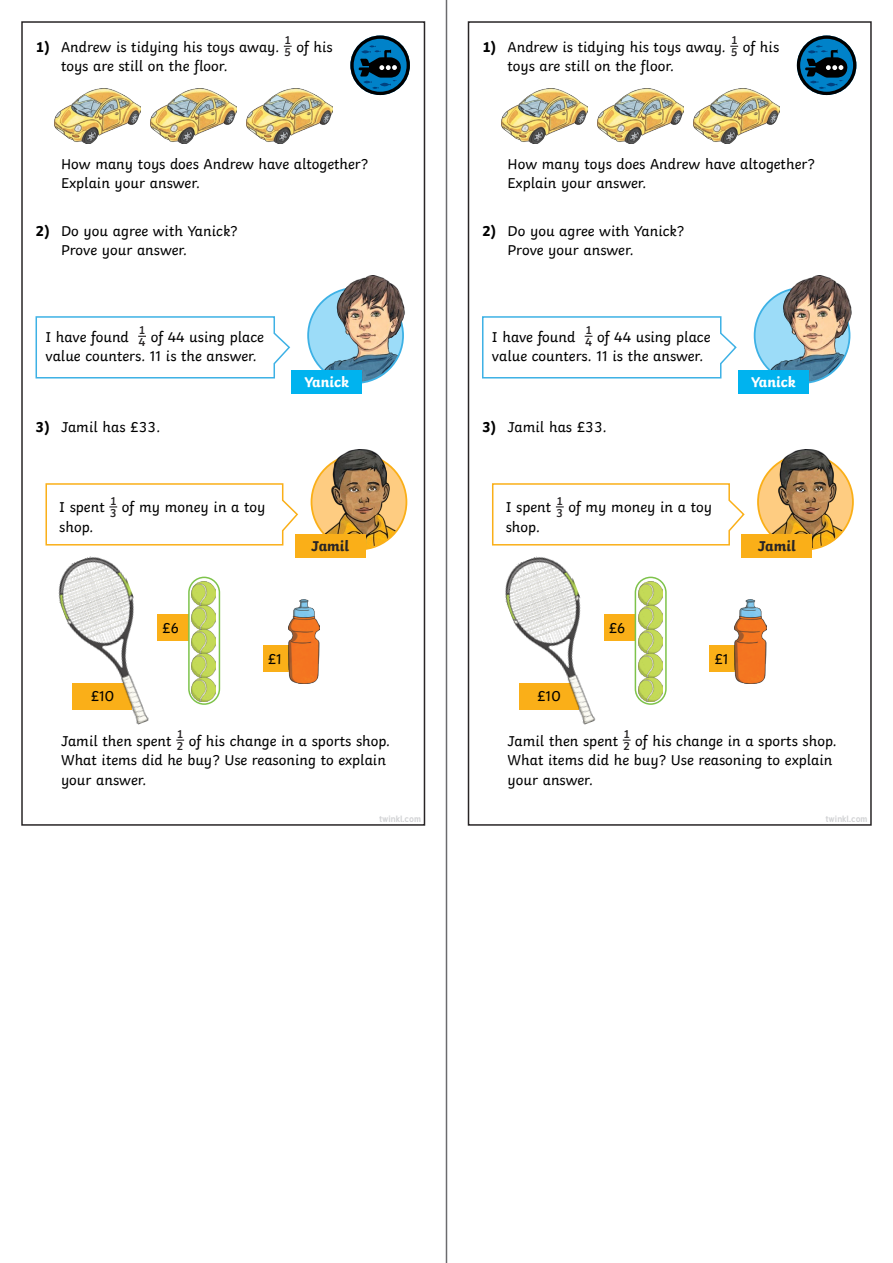
<style>
.page{position:relative;width:893px;height:1263px;background:#fff}
.page>*{position:absolute;margin:0;border:0;box-sizing:border-box;transform-origin:0 0}
.Mastery_Indented_Bod{font:15px/19.5px "Twinkl";color:#000}
.Mastery_Body_Text{font:15px/19.5px "Twinkl";color:#000}
.Mastery_Body_Text-2{font:700 15px "Twinkl";color:#fff}
.Mastery_Body_Text-3{font:700 15px "Twinkl";color:#282526}
.Mastery_Fraction_Sma{font:600 12px/12px "Twinkl";color:#282526}
.t1{font:700 9px "Tuffy";color:#d2d3d5}
.s1{font-weight:700}
</style>
<div class="page">
<hr style="left:446px;top:0;width:1px;height:1263px;background:#6b6b6e">
<svg style="left:623px;top:739px;width:8px;height:2px"></svg>
<div style="left:468px;top:21px;width:404px;height:805px;border:2px solid #282526"></div>
<svg style="left:176px;top:739px;width:8px;height:2px"></svg>
<div style="left:21px;top:21px;width:404px;height:805px;border:2px solid #282526"></div>
<svg style="left:797px;top:36px;width:59px;height:59px"></svg>
<svg style="left:350px;top:36px;width:60px;height:59px"></svg>
<img style="left:501px;top:88px;width:86px;height:56px">
<img style="left:55px;top:88px;width:86px;height:56px">
<img style="left:597px;top:88px;width:86px;height:56px">
<img style="left:151px;top:88px;width:86px;height:56px">
<img style="left:693px;top:88px;width:86px;height:56px">
<img style="left:247px;top:88px;width:86px;height:56px">
<img style="left:755px;top:288px;width:94px;height:95px;border-radius:47px">
<img style="left:308px;top:288px;width:95px;height:95px;border-radius:47px">
<img style="left:755px;top:275px;width:97px;height:73px">
<img style="left:308px;top:275px;width:97px;height:73px">
<svg style="left:482px;top:316px;width:255px;height:63px"></svg>
<svg style="left:35px;top:316px;width:256px;height:63px"></svg>
<div style="left:738px;top:371px;width:71px;height:23px;background:#00b3ef"></div>
<div style="left:291px;top:371px;width:71px;height:23px;background:#00b3ef"></div>
<div style="left:604px;top:614px;width:32px;height:27px;background:#faaf18"></div>
<div style="left:158px;top:614px;width:31px;height:27px;background:#faaf18"></div>
<div style="left:710px;top:645px;width:31px;height:27px;background:#faaf18"></div>
<div style="left:263px;top:645px;width:32px;height:27px;background:#faaf18"></div>
<img style="left:758px;top:454px;width:95px;height:95px;border-radius:47px">
<img style="left:311px;top:454px;width:95px;height:95px;border-radius:47px">
<svg style="left:492px;top:483px;width:253px;height:63px"></svg>
<svg style="left:45px;top:483px;width:253px;height:63px"></svg>
<img style="left:733px;top:449px;width:139px;height:65px">
<img style="left:286px;top:449px;width:140px;height:65px">
<img style="left:735px;top:599px;width:31px;height:84px">
<img style="left:288px;top:599px;width:32px;height:84px">
<img style="left:638px;top:582px;width:24px;height:119px">
<img style="left:192px;top:582px;width:24px;height:119px">
<div style="left:635px;top:577px;width:32px;height:128px;border:2px solid #7dc34a;border-radius:15px"></div>
<div style="left:188px;top:577px;width:32px;height:128px;border:2px solid #7dc34a;border-radius:15px"></div>
<img style="left:505px;top:556px;width:91px;height:169px">
<img style="left:58px;top:556px;width:100px;height:169px">
<div style="left:741px;top:534px;width:71px;height:23px;background:#faaf18"></div>
<div style="left:295px;top:534px;width:71px;height:23px;background:#faaf18"></div>
<p class="Mastery_Indented_Bod" style="left:36px;top:35px;width:245px"><span class="s1">1)</span> Andrew is tidying his toys away.</p>
<p class="Mastery_Fraction_Sma" style="left:284px;top:33px;width:9px">1<br>5</p>
<p class="Mastery_Indented_Bod" style="left:296px;top:35px;width:38px">of his</p>
<p class="Mastery_Indented_Bod" style="left:61px;top:55px;width:168px">toys are still on the floor.</p>
<p class="Mastery_Indented_Bod" style="left:482px;top:35px;width:245px"><span class="s1">1)</span> Andrew is tidying his toys away.</p>
<p class="Mastery_Fraction_Sma" style="left:731px;top:33px;width:9px">1<br>5</p>
<p class="Mastery_Indented_Bod" style="left:743px;top:35px;width:38px">of his</p>
<p class="Mastery_Indented_Bod" style="left:507px;top:55px;width:168px">toys are still on the floor.</p>
<p class="Mastery_Indented_Bod" style="left:61px;top:152px;width:309px">How many toys does Andrew have altogether?<br>Explain your answer.</p>
<p class="Mastery_Indented_Bod" style="left:61px;top:219px;width:178px;text-indent:-26px"><span class="s1">2)</span> Do you agree with Yanick?<br>Prove your answer.</p>
<p class="Mastery_Indented_Bod" style="left:507px;top:152px;width:309px">How many toys does Andrew have altogether?<br>Explain your answer.</p>
<p class="Mastery_Indented_Bod" style="left:507px;top:219px;width:178px;text-indent:-26px"><span class="s1">2)</span> Do you agree with Yanick?<br>Prove your answer.</p>
<p class="Mastery_Body_Text" style="left:45px;top:325px;width:85px">I have found</p>
<p class="Mastery_Fraction_Sma" style="left:139px;top:323px;width:9px">1<br>4</p>
<p class="Mastery_Body_Text" style="left:45px;top:325px;width:220px;text-indent:105px">of 44 using place value counters. 11 is the answer.</p>
<p class="Mastery_Body_Text" style="left:492px;top:325px;width:85px">I have found</p>
<p class="Mastery_Fraction_Sma" style="left:585px;top:323px;width:9px">1<br>4</p>
<p class="Mastery_Body_Text" style="left:492px;top:325px;width:220px;text-indent:105px">of 44 using place value counters. 11 is the answer.</p>
<p class="Mastery_Indented_Bod" style="left:36px;top:416px;width:126px"><span class="s1">3)</span> Jamil has £33.</p>
<p class="Mastery_Body_Text" style="left:59px;top:496px;width:47px">I spent</p>
<p class="Mastery_Fraction_Sma" style="left:110px;top:494px;width:9px">1<br>3</p>
<p class="Mastery_Body_Text" style="left:122px;top:496px;width:145px">of my money in a toy</p>
<p class="Mastery_Body_Text" style="left:59px;top:516px;width:36px">shop.</p>
<p class="Mastery_Body_Text-2" style="left:305px;top:370px;width:46px">Yanick</p>
<p class="Mastery_Body_Text-2" style="left:751px;top:370px;width:46px">Yanick</p>
<p class="Mastery_Indented_Bod" style="left:482px;top:416px;width:126px"><span class="s1">3)</span> Jamil has £33.</p>
<p class="Mastery_Body_Text" style="left:506px;top:496px;width:47px">I spent</p>
<p class="Mastery_Fraction_Sma" style="left:556px;top:494px;width:9px">1<br>3</p>
<p class="Mastery_Body_Text" style="left:568px;top:496px;width:145px">of my money in a toy</p>
<p class="Mastery_Body_Text" style="left:506px;top:516px;width:36px">shop.</p>
<p class="Mastery_Body_Text-3" style="left:311px;top:533px;width:40px">Jamil</p>
<p class="Mastery_Body_Text-3" style="left:758px;top:533px;width:40px">Jamil</p>
<p class="Mastery_Body_Text" style="left:162px;top:616px;width:18px">£6</p>
<p class="Mastery_Body_Text" style="left:609px;top:616px;width:18px">£6</p>
<p class="Mastery_Body_Text" style="left:268px;top:647px;width:16px">£1</p>
<p class="Mastery_Body_Text" style="left:714px;top:647px;width:16px">£1</p>
<p class="Mastery_Body_Text" style="left:91px;top:685px;width:25px">£10</p>
<p class="Mastery_Body_Text" style="left:537px;top:685px;width:25px">£10</p>
<p class="Mastery_Indented_Bod" style="left:61px;top:729px;width:112px">Jamil then spent</p>
<p class="Mastery_Fraction_Sma" style="left:177px;top:727px;width:9px">1<br>2</p>
<p class="Mastery_Indented_Bod" style="left:61px;top:729px;width:331px;text-indent:128px">of his change in a sports shop.<br>What items did he buy? Use reasoning to explain your answer.</p>
<p class="Mastery_Indented_Bod" style="left:507px;top:729px;width:112px">Jamil then spent</p>
<p class="Mastery_Fraction_Sma" style="left:623px;top:727px;width:9px">1<br>2</p>
<p class="Mastery_Indented_Bod" style="left:507px;top:729px;width:331px;text-indent:128px">of his change in a sports shop.<br>What items did he buy? Use reasoning to explain your answer.</p>
<p class="t1" style="left:379px;top:811px;width:43px">twinkl.com</p>
<p class="t1" style="left:825px;top:811px;width:43px">twinkl.com</p>
</div>
